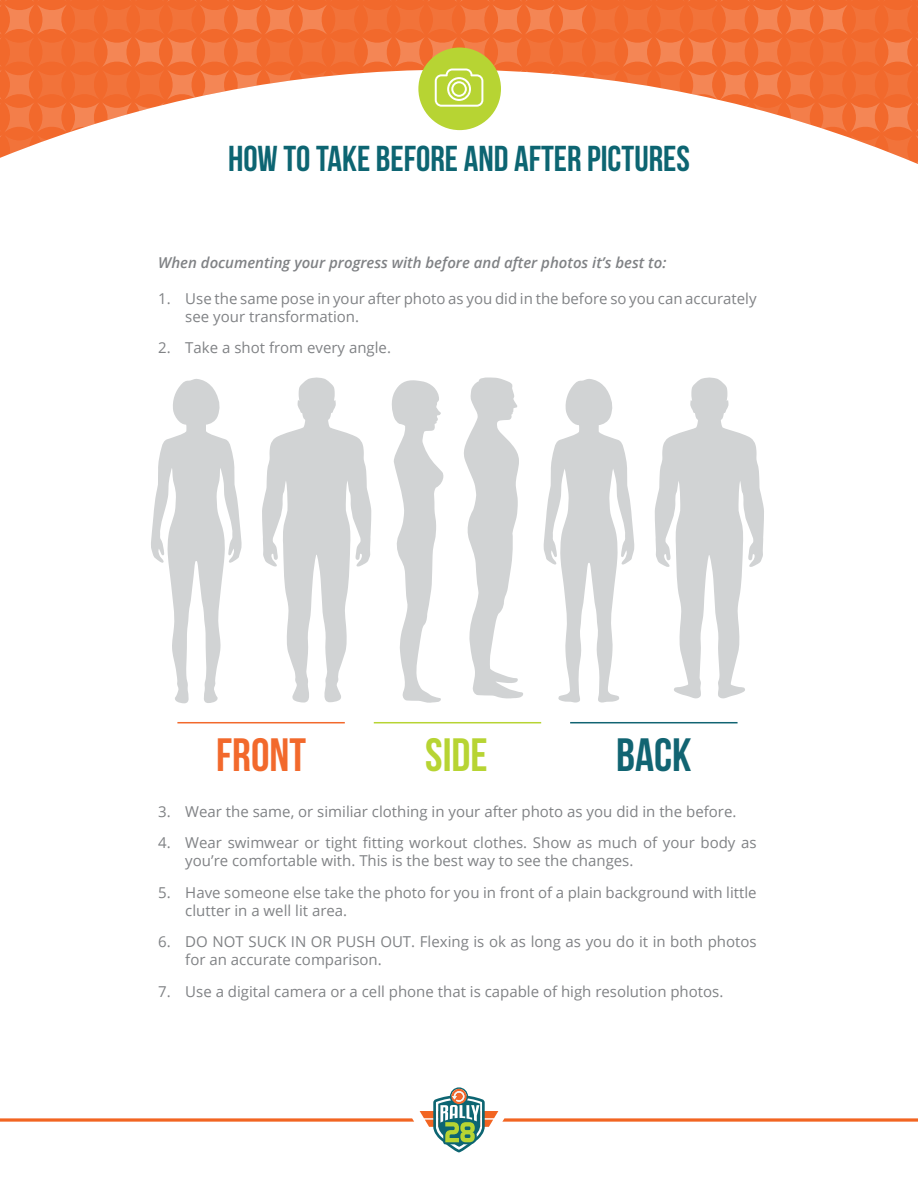
<style>
.page{position:relative;width:918px;height:1188px;background:#fff}
.page>*{position:absolute;margin:0;border:0;box-sizing:border-box;transform-origin:0 0}
.t1{font:46.65px "Bebas Neue";color:#f2692c}
.t2{font:46.65px "Bebas Neue";color:#b7d433}
.t3{font:46.65px "Bebas Neue";color:#116472}
.t4{font:36px "Bebas Neue";color:#0d6572}
.t5{font:15px/18px "Open Sans";color:#808285}
.t6{font:italic 600 15px "Open Sans";color:#808285}
</style>
<div class="page">
<hr style="left:914px;top:68px;width:4px;height:33px;background:#f2692c">
<svg style="left:882px;top:134px;width:32px;height:29px"></svg>
<div style="left:882px;top:68px;width:32px;height:33px;background:#f26c30"></div>
<svg style="left:849px;top:134px;width:33px;height:16px"></svg>
<div style="left:849px;top:68px;width:33px;height:33px;background:#f26a2e"></div>
<div style="left:849px;top:36px;width:33px;height:32px;background:#f26c30"></div>
<svg style="left:817px;top:101px;width:32px;height:33px"></svg>
<div style="left:817px;top:68px;width:32px;height:33px;background:#f26b30"></div>
<div style="left:817px;top:36px;width:32px;height:32px;background:#f26d32"></div>
<svg style="left:784px;top:101px;width:33px;height:26px"></svg>
<svg style="left:784px;top:68px;width:33px;height:33px"></svg>
<div style="left:784px;top:36px;width:33px;height:32px;background:#f26c30"></div>
<svg style="left:751px;top:101px;width:33px;height:16px"></svg>
<svg style="left:751px;top:36px;width:33px;height:32px"></svg>
<svg style="left:719px;top:36px;width:32px;height:32px"></svg>
<svg style="left:654px;top:68px;width:32px;height:25px"></svg>
<svg style="left:621px;top:68px;width:33px;height:19px"></svg>
<svg style="left:589px;top:68px;width:32px;height:14px"></svg>
<div style="left:589px;top:36px;width:32px;height:32px;background:#f26d32"></div>
<svg style="left:556px;top:68px;width:33px;height:10px"></svg>
<div style="left:556px;top:36px;width:33px;height:32px;background:#f26c30"></div>
<div style="left:524px;top:36px;width:32px;height:32px;background:#f26d32"></div>
<svg style="left:491px;top:36px;width:33px;height:32px"></svg>
<svg style="left:459px;top:36px;width:32px;height:26px"></svg>
<svg style="left:328px;top:68px;width:33px;height:9px"></svg>
<div style="left:328px;top:36px;width:33px;height:32px;background:#f26c30"></div>
<svg style="left:296px;top:68px;width:32px;height:12px"></svg>
<div style="left:296px;top:36px;width:32px;height:32px;background:#f26d32"></div>
<svg style="left:263px;top:68px;width:33px;height:17px"></svg>
<div style="left:263px;top:36px;width:33px;height:32px;background:#f26c30"></div>
<svg style="left:231px;top:36px;width:32px;height:32px"></svg>
<svg style="left:198px;top:36px;width:33px;height:32px"></svg>
<div style="left:133px;top:68px;width:33px;height:33px;background:#f26a2e"></div>
<div style="left:101px;top:68px;width:32px;height:33px;background:#f26d31"></div>
<div style="left:68px;top:68px;width:33px;height:33px;background:#f26a2e"></div>
<div style="left:68px;top:36px;width:33px;height:32px;background:#f26c30"></div>
<svg style="left:36px;top:101px;width:32px;height:33px"></svg>
<div style="left:36px;top:68px;width:32px;height:33px;background:#f26c30"></div>
<div style="left:36px;top:36px;width:32px;height:32px;background:#f26d32"></div>
<svg style="left:3px;top:134px;width:33px;height:23px"></svg>
<svg style="left:3px;top:101px;width:33px;height:33px"></svg>
<svg style="left:3px;top:68px;width:33px;height:33px"></svg>
<div style="left:3px;top:36px;width:33px;height:32px;background:#f26c30"></div>
<svg style="left:914px;top:134px;width:4px;height:30px"></svg>
<hr style="left:914px;top:101px;width:4px;height:33px;background:#f2692c">
<hr style="left:914px;top:36px;width:4px;height:32px;background:#f2692c">
<svg style="left:882px;top:101px;width:32px;height:33px"></svg>
<svg style="left:882px;top:36px;width:32px;height:32px"></svg>
<svg style="left:849px;top:101px;width:33px;height:33px"></svg>
<svg style="left:751px;top:68px;width:33px;height:33px"></svg>
<svg style="left:719px;top:68px;width:32px;height:33px"></svg>
<svg style="left:686px;top:68px;width:33px;height:32px"></svg>
<svg style="left:686px;top:36px;width:33px;height:32px"></svg>
<svg style="left:654px;top:36px;width:32px;height:32px"></svg>
<svg style="left:621px;top:36px;width:33px;height:32px"></svg>
<svg style="left:426px;top:36px;width:33px;height:28px"></svg>
<svg style="left:394px;top:36px;width:32px;height:32px"></svg>
<svg style="left:361px;top:36px;width:33px;height:32px"></svg>
<svg style="left:231px;top:68px;width:32px;height:22px"></svg>
<svg style="left:198px;top:68px;width:33px;height:29px"></svg>
<svg style="left:166px;top:68px;width:32px;height:33px"></svg>
<svg style="left:166px;top:36px;width:32px;height:32px"></svg>
<svg style="left:133px;top:101px;width:33px;height:12px"></svg>
<svg style="left:133px;top:36px;width:33px;height:32px"></svg>
<svg style="left:101px;top:101px;width:32px;height:21px"></svg>
<svg style="left:101px;top:36px;width:32px;height:32px"></svg>
<svg style="left:68px;top:101px;width:33px;height:32px"></svg>
<hr style="left:914px;top:3px;width:4px;height:33px;background:#f2692c">
<svg style="left:914px;top:0;width:4px;height:3px"></svg>
<div style="left:882px;top:3px;width:32px;height:33px;background:#f26c30"></div>
<svg style="left:849px;top:3px;width:33px;height:33px"></svg>
<svg style="left:719px;top:3px;width:32px;height:33px"></svg>
<svg style="left:686px;top:3px;width:33px;height:33px"></svg>
<div style="left:654px;top:3px;width:32px;height:33px;background:#f26c30"></div>
<svg style="left:621px;top:3px;width:33px;height:33px"></svg>
<div style="left:589px;top:3px;width:32px;height:33px;background:#f26c30"></div>
<svg style="left:459px;top:3px;width:32px;height:33px"></svg>
<div style="left:426px;top:3px;width:33px;height:33px;background:#f26a2e"></div>
<div style="left:394px;top:3px;width:32px;height:33px;background:#f26c30"></div>
<div style="left:361px;top:3px;width:33px;height:33px;background:#f26a2e"></div>
<div style="left:328px;top:3px;width:33px;height:33px;background:#f26a2e"></div>
<svg style="left:198px;top:3px;width:33px;height:33px"></svg>
<div style="left:166px;top:3px;width:32px;height:33px;background:#f26c30"></div>
<svg style="left:133px;top:3px;width:33px;height:33px"></svg>
<div style="left:101px;top:3px;width:32px;height:33px;background:#f26c30"></div>
<svg style="left:68px;top:3px;width:33px;height:33px"></svg>
<svg style="left:817px;top:3px;width:32px;height:33px"></svg>
<svg style="left:784px;top:3px;width:33px;height:33px"></svg>
<svg style="left:751px;top:3px;width:33px;height:33px"></svg>
<svg style="left:556px;top:3px;width:33px;height:33px"></svg>
<svg style="left:524px;top:3px;width:32px;height:33px"></svg>
<svg style="left:491px;top:3px;width:33px;height:33px"></svg>
<svg style="left:296px;top:3px;width:32px;height:33px"></svg>
<svg style="left:263px;top:3px;width:33px;height:33px"></svg>
<svg style="left:231px;top:3px;width:32px;height:33px"></svg>
<svg style="left:36px;top:3px;width:32px;height:33px"></svg>
<svg style="left:3px;top:3px;width:33px;height:33px"></svg>
<svg style="left:0;top:1118px;width:414px;height:4px;background:#f4824b"></svg>
<svg style="left:420px;top:1087px;width:498px;height:65px"></svg>
<div style="left:418px;top:48px;width:83px;height:82px;background:#b7d433;border-radius:50%"></div>
<svg style="left:435px;top:69px;width:48px;height:38px"></svg>
<svg style="left:151px;top:379px;width:91px;height:325px"></svg>
<svg style="left:262px;top:378px;width:110px;height:325px"></svg>
<hr style="left:177px;top:722px;width:168px;height:1px;background:#f2692c">
<svg style="left:392px;top:380px;width:51px;height:323px"></svg>
<svg style="left:464px;top:378px;width:59px;height:321px"></svg>
<hr style="left:374px;top:722px;width:167px;height:1px;background:#b7d433">
<svg style="left:544px;top:379px;width:90px;height:324px"></svg>
<svg style="left:655px;top:378px;width:109px;height:321px"></svg>
<hr style="left:570px;top:722px;width:168px;height:1px;background:#116472">
<h2 class="t4" style="left:228px;top:139px;width:463px">HOW TO TAKE BEFORE AND AFTER PICTURES</h2>
<p class="t6" style="left:158px;top:252px;width:510px">When documenting your progress with before and after photos it’s best to:</p>
<p class="t5" style="left:185px;top:289px;width:573px;text-indent:-27px">1. Use the same pose in your after photo as you did in the before so you can accurately see your transformation.</p>
<p class="t5" style="left:158px;top:339px;width:234px">2. Take a shot from every angle.</p>
<h1 class="t1" style="left:216px;top:729px;width:91px">FRONT</h1>
<h1 class="t2" style="left:425px;top:729px;width:64px">SIDE</h1>
<h1 class="t3" style="left:616px;top:729px;width:77px">BACK</h1>
<p class="t5" style="left:158px;top:802px;width:580px">3. Wear the same, or similiar clothing in your after photo as you did in the before.</p>
<p class="t5" style="left:185px;top:834px;width:573px;text-indent:-27px">4. Wear swimwear or tight fitting workout clothes. Show as much of your body as you’re comfortable with. This is the best way to see the changes.</p>
<p class="t5" style="left:185px;top:883px;width:573px;text-indent:-27px">5. Have someone else take the photo for you in front of a plain background with little clutter in a well lit area.</p>
<p class="t5" style="left:185px;top:933px;width:573px;text-indent:-27px">6. DO NOT SUCK IN OR PUSH OUT. Flexing is ok as long as you do it in both photos for an accurate comparison.</p>
<p class="t5" style="left:158px;top:982px;width:567px">7. Use a digital camera or a cell phone that is capable of high resolution photos.</p>
</div>
